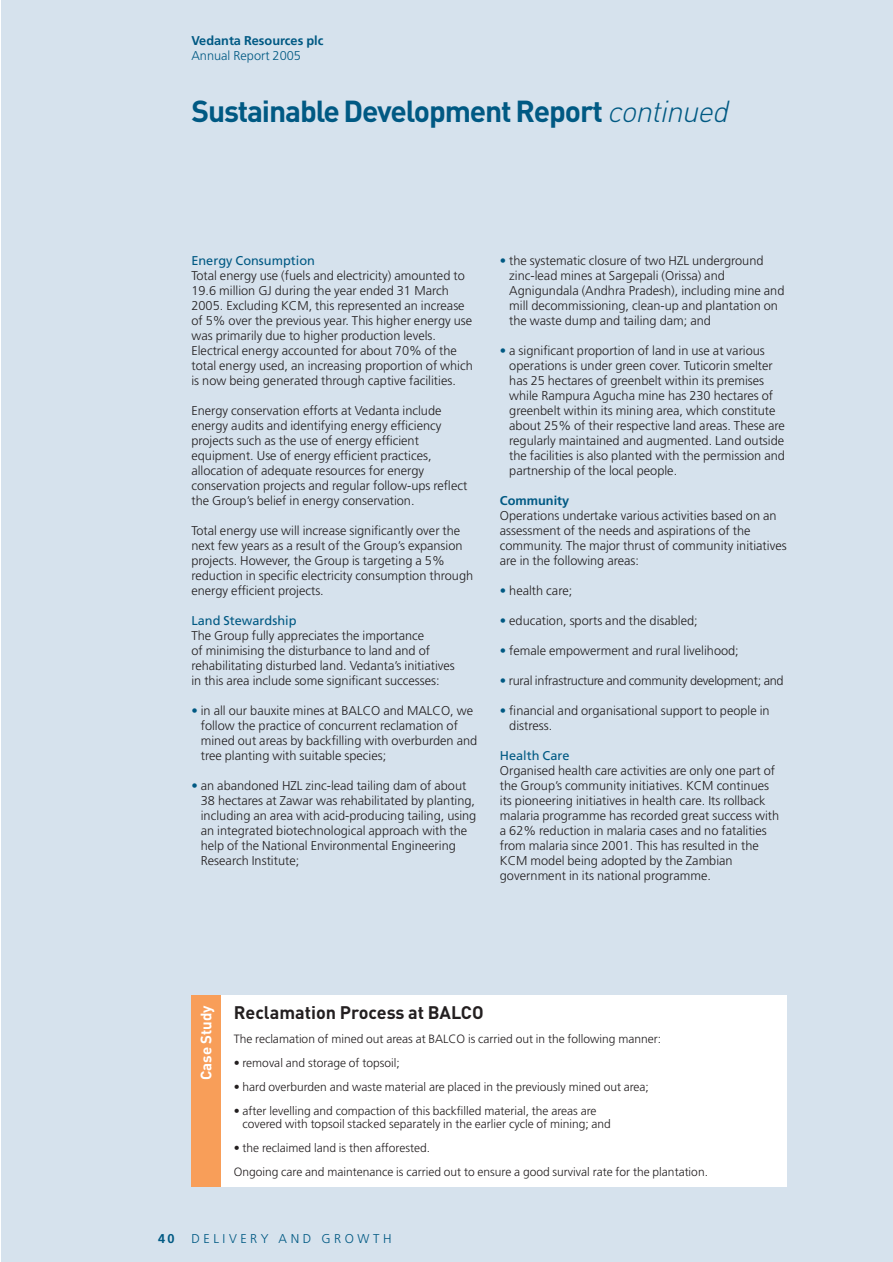
<style>
.page{position:relative;width:893px;height:1262px;background:#fff}
.page>*{position:absolute;margin:0;border:0;box-sizing:border-box;transform-origin:0 0}
.t1{font:700 30px "DIN";letter-spacing:-.04em;color:#005983}
.t2{font:700 18px "DIN";color:#231f20}
.t3{font:700 15px "DIN";color:#fff}
.t4{font:300 12.75px/15px "Frutiger";color:#231f20}
.t5{font:300 12.75px "Frutiger";letter-spacing:-.02em;color:#231f20}
.t6{font:12.75px "Frutiger";color:#005983}
.t7{font:700 12.75px "Frutiger";color:#005983}
.t8{font:300 12.75px "Frutiger";letter-spacing:.265em;color:#005983}
.t9{font:300 12.75px "Frutiger";color:#005983}
.t10{font:300 12px/13.5px "Frutiger";color:#231f20}
.s1{font-weight:300;font-style:italic}
.s2{color:#005983}
</style>
<div class="page">
<div style="left:1px;top:0;width:891px;height:1262px;background:#d6e2ed"></div>
<div style="left:191px;top:995px;width:37px;height:191px;background:#f89e59"></div>
<div style="left:221px;top:995px;width:566px;height:191px;background:#fff"></div>
<p class="t7" style="left:191px;top:35px;width:133px">Vedanta Resources plc</p>
<p class="t9" style="left:191px;top:50px;width:111px">Annual Report 2005</p>
<h1 class="t1" style="left:191px;top:100px;width:544px">Sustainable Development Report <span class="s1">continued</span></h1>
<p class="t6" style="left:191px;top:255px;width:125px">Energy Consumption</p>
<p class="t4" style="left:191px;top:269px;width:283px">Total energy use (fuels and electricity) amounted to 19.6 million GJ during the year ended 31 March 2005. Excluding KCM, this represented an increase of 5% over the previous year. This higher energy use was primarily due to higher production levels.<br>Electrical energy accounted for about 70% of the total energy used, an increasing proportion of which is now being generated through captive facilities.</p>
<p class="t4" style="left:191px;top:404px;width:277px">Energy conservation efforts at Vedanta include energy audits and identifying energy efficiency projects such as the use of energy efficient equipment. Use of energy efficient practices, allocation of adequate resources for energy conservation projects and regular follow-ups reflect the Group’s belief in energy conservation.</p>
<p class="t4" style="left:191px;top:524px;width:283px">Total energy use will increase significantly over the next few years as a result of the Group’s expansion projects. However, the Group is targeting a 5% reduction in specific electricity consumption through energy efficient projects.</p>
<p class="t6" style="left:191px;top:615px;width:107px">Land Stewardship</p>
<p class="t4" style="left:191px;top:629px;width:265px">The Group fully appreciates the importance<br>of minimising the disturbance to land and of rehabilitating disturbed land. Vedanta’s initiatives in this area include some significant successes:</p>
<p class="t4" style="left:201px;top:704px;width:278px;text-indent:-9px"><span class="s2">•</span> in all our bauxite mines at BALCO and MALCO, we follow the practice of concurrent reclamation of mined out areas by backfilling with overburden and tree planting with suitable species;</p>
<p class="t4" style="left:201px;top:779px;width:277px;text-indent:-9px"><span class="s2">•</span> an abandoned HZL zinc-lead tailing dam of about 38 hectares at Zawar was rehabilitated by planting, including an area with acid-producing tailing, using an integrated biotechnological approach with the help of the National Environmental Engineering Research Institute;</p>
<p class="t4" style="left:509px;top:254px;width:277px;text-indent:-9px"><span class="s2">•</span> the systematic closure of two HZL underground zinc-lead mines at Sargepali (Orissa) and Agnigundala (Andhra Pradesh), including mine and mill decommissioning, clean-up and plantation on the waste dump and tailing dam; and</p>
<p class="t4" style="left:509px;top:344px;width:277px;text-indent:-9px"><span class="s2">•</span> a significant proportion of land in use at various operations is under green cover. Tuticorin smelter has 25 hectares of greenbelt within its premises while Rampura Agucha mine has 230 hectares of greenbelt within its mining area, which constitute about 25% of their respective land areas. These are regularly maintained and augmented. Land outside the facilities is also planted with the permission and partnership of the local people.</p>
<p class="t7" style="left:500px;top:495px;width:71px">Community</p>
<p class="t4" style="left:500px;top:509px;width:288px">Operations undertake various activities based on an assessment of the needs and aspirations of the community. The major thrust of community initiatives are in the following areas:</p>
<p class="t4" style="left:500px;top:584px;width:74px"><span class="s2">•</span> health care;</p>
<p class="t4" style="left:500px;top:614px;width:199px"><span class="s2">•</span> education, sports and the disabled;</p>
<p class="t4" style="left:500px;top:644px;width:240px"><span class="s2">•</span> female empowerment and rural livelihood;</p>
<p class="t5" style="left:500px;top:675px;width:285px"><span class="s2">•</span> rural infrastructure and community development; and</p>
<p class="t4" style="left:509px;top:704px;width:262px;text-indent:-9px"><span class="s2">•</span> financial and organisational support to people in distress.</p>
<p class="t6" style="left:500px;top:750px;width:71px">Health Care</p>
<p class="t4" style="left:500px;top:764px;width:281px">Organised health care activities are only one part of the Group’s community initiatives. KCM continues its pioneering initiatives in health care. Its rollback malaria programme has recorded great success with a 62% reduction in malaria cases and no fatalities from malaria since 2001. This has resulted in the KCM model being adopted by the Zambian government in its national programme.</p>
<p class="t3" style="left:201px;top:1080px;width:76px;rotate:-90deg">Case Study</p>
<h2 class="t2" style="left:234px;top:1005px;width:251px">Reclamation Process at BALCO</h2>
<p class="t10" style="left:234px;top:1032px;width:429px">The reclamation of mined out areas at BALCO is carried out in the following manner:</p>
<p class="t10" style="left:234px;top:1056px;width:167px">• removal and storage of topsoil;</p>
<p class="t10" style="left:234px;top:1080px;width:417px">• hard overburden and waste material are placed in the previously mined out area;</p>
<p class="t10" style="left:242px;top:1104px;width:370px;text-indent:-9px">• after levelling and compaction of this backfilled material, the areas are covered with topsoil stacked separately in the earlier cycle of mining; and</p>
<p class="t10" style="left:234px;top:1137px;width:476px;line-height:24px">• the reclaimed land is then afforested.<br>Ongoing care and maintenance is carried out to ensure a good survival rate for the plantation.</p>
<p class="t7" style="left:158px;top:1233px;width:18px">40</p>
<p class="t8" style="left:191px;top:1233px;width:201px">DELIVERY AND GROWTH</p>
</div>
